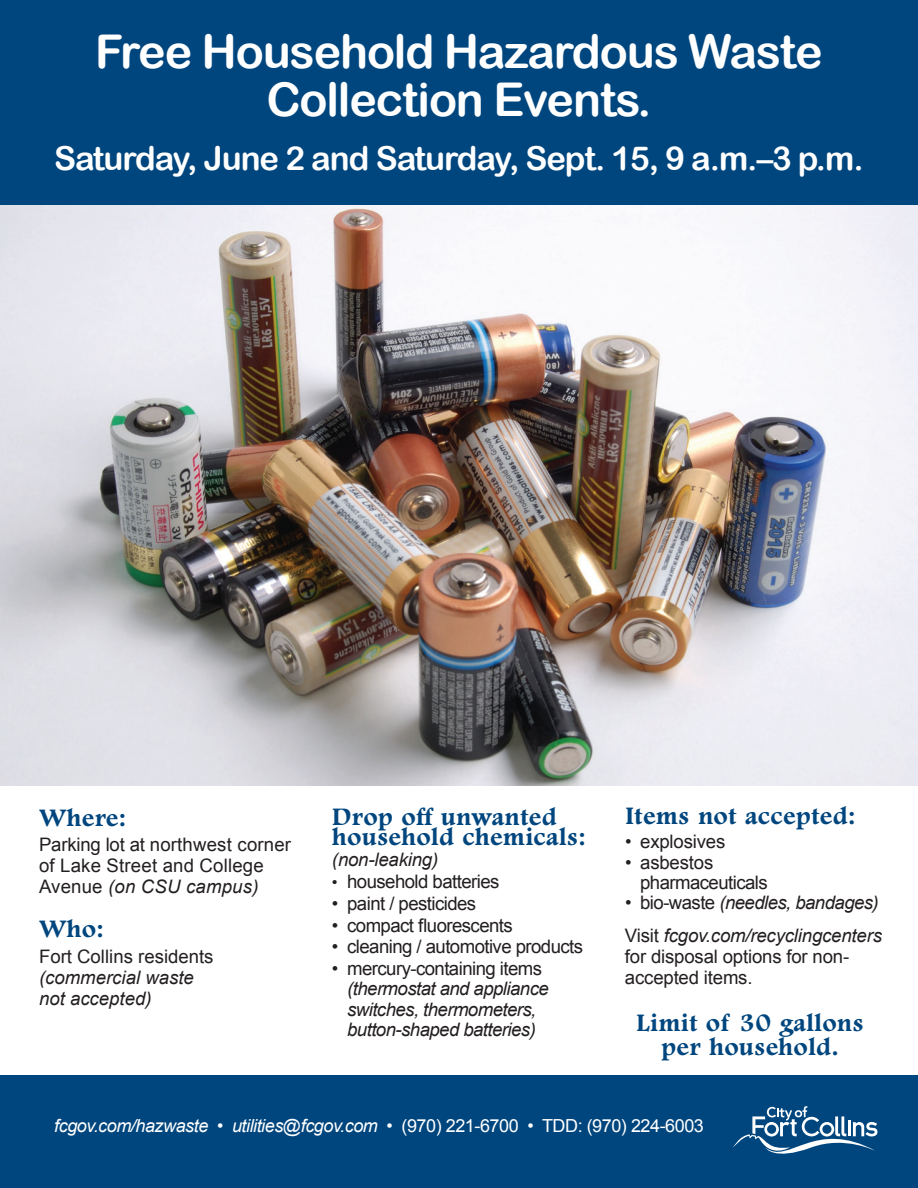
<style>
.page{position:relative;width:918px;height:1188px;background:#fff}
.page>*{position:absolute;margin:0;border:0;box-sizing:border-box;transform-origin:0 0}
.Head{font:46.5px/48px "Arial Rounded MT Bold";letter-spacing:-.025em;color:#fff;text-align:center}
.Body_Sub_Head-Footli{font:33px "Arial Rounded MT Bold";letter-spacing:-.03em;color:#fff}
.Body_Sub_Head-Footli-2{font:700 26.25px/20.2px "Footlight MT Std";color:#00467e}
.Body_last_line{font:italic 18.6px/20.2px "Arial";letter-spacing:-.03em;color:#231f20}
.Body_last_line-2{font:18.6px "Arial";letter-spacing:-.03em;color:#231f20}
.Body_Sub_Head-Footli-3{font:18.6px/21px "Arial";letter-spacing:-.01em;color:#231f20}
.Body_Sub_Head-Footli-4{font:18.6px/21px "Arial";letter-spacing:.01em;color:#231f20}
.Body_Sub_Head-Footli-5{font:italic 18.6px/21px "Arial";color:#231f20}
.Body_last_line-3{font:18.6px "Arial";letter-spacing:-.01em;color:#231f20}
.Indent{font:italic 18px "Arial";letter-spacing:-.025em;color:#fff}
.s1{font-style:italic}
.s2{font-style:normal}
.s3{font-size:16.5px}
</style>
<div class="page">
<img style="left:0;top:205px;width:918px;height:580px">
<div style="left:0;top:0;width:918px;height:205px;background:#00467e"></div>
<div style="left:0;top:1076px;width:918px;height:112px;background:#00467e"></div>
<svg style="left:733px;top:1106px;width:144px;height:48px"></svg>
<p class="Head" style="left:95px;top:27px;width:729px">Free Household Hazardous Waste<br>Collection Events.</p>
<p class="Body_Sub_Head-Footli" style="left:54px;top:138px;width:811px">Saturday, June 2 and Saturday, Sept. 15, 9 a.m.–3 p.m.</p>
<p class="Body_Sub_Head-Footli-2" style="left:39px;top:808px;width:89px">Where:</p>
<p class="Body_Sub_Head-Footli-4" style="left:39px;top:834px;width:254px">Parking lot at northwest corner of Lake Street and College<br>Avenue <span class="s1">(on CSU campus)</span></p>
<p class="Body_Sub_Head-Footli-2" style="left:39px;top:919px;width:66px">Who:</p>
<p class="Body_Sub_Head-Footli-5" style="left:39px;top:946px;width:176px"><span class="s2">Fort Collins residents </span>(commercial waste not accepted)</p>
<p class="Body_Sub_Head-Footli-2" style="left:332px;top:807px;width:255px">Drop off unwanted household chemicals:</p>
<p class="Body_Sub_Head-Footli-5" style="left:332px;top:850px;width:108px">(non-leaking)</p>
<p class="Body_last_line-2" style="left:332px;top:869px;width:169px"><span class="s3">•</span> household batteries</p>
<p class="Body_last_line-2" style="left:332px;top:891px;width:146px">• paint / pesticides</p>
<p class="Body_last_line-2" style="left:332px;top:913px;width:182px">• compact fluorescents</p>
<p class="Body_last_line-2" style="left:332px;top:935px;width:253px">• cleaning / automotive products</p>
<p class="Body_last_line" style="left:347px;top:959px;width:203px;text-indent:-15px"><span class="s2">• mercury-containing items </span>(thermostat and appliance switches, thermometers, button-shaped batteries)</p>
<p class="Body_Sub_Head-Footli-2" style="left:625px;top:806px;width:232px">Items not accepted:</p>
<p class="Body_last_line-3" style="left:625px;top:830px;width:102px">• explosives</p>
<p class="Body_last_line-3" style="left:625px;top:850px;width:90px">• asbestos</p>
<p class="Body_last_line-2" style="left:640px;top:870px;width:129px">pharmaceuticals</p>
<p class="Body_last_line" style="left:625px;top:893px;width:255px"><span class="s2">• bio-waste</span> (needles, bandages)</p>
<p class="Body_Sub_Head-Footli-3" style="left:625px;top:925px;width:259px">Visit <span class="s1">fcgov.com/recyclingcenters </span>for disposal options for non&shy;accepted items.</p>
<p class="Body_Sub_Head-Footli-2" style="left:636px;top:1011px;width:229px;line-height:24px;text-align:center">Limit of 30 gallons per household.</p>
<p class="Indent" style="left:54px;top:1114px;width:651px">fcgov.com/hazwaste <span class="s2">•</span> utilities@fcgov.com <span class="s2">• (970) 221-6700 • TDD: (970) 224-6003</span></p>
</div>
